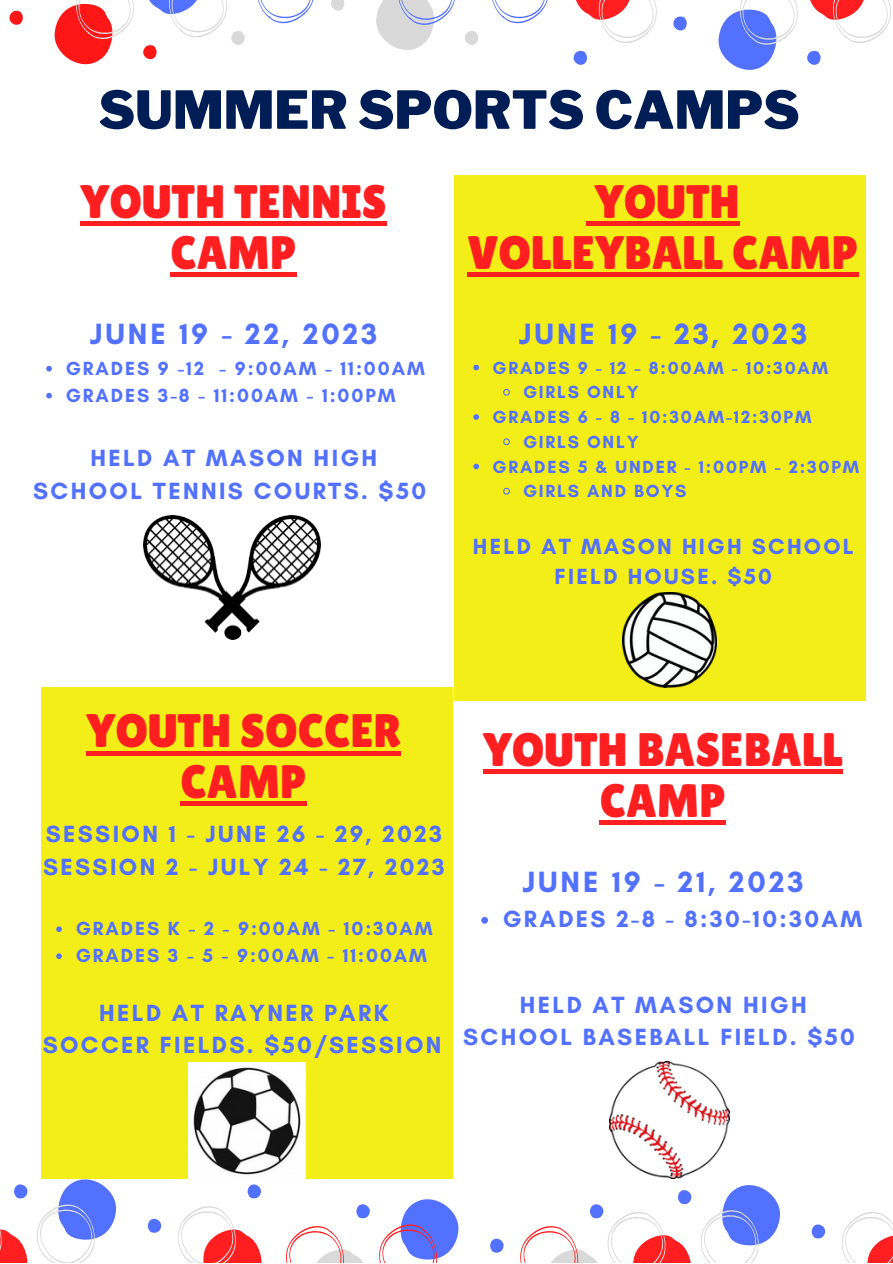
<style>
.page{position:relative;width:893px;height:1264px;background:#fff}
.page>*{position:absolute;margin:0;border:0;box-sizing:border-box;transform-origin:0 0}
.t1{font:900 51.9px "Libre Franklin";color:#001d55}
.t2{font:46.95px/50.6px "Lilita One";color:#ff1f20;text-align:center}
.t3{font:700 29.85px "Glacial Indifference";letter-spacing:.1em;color:#5271ff}
.t4{font:700 23.85px/32.5px "Glacial Indifference";letter-spacing:.1em;color:#5271ff;text-align:center}
.t5{font:700 22.35px/30.3px "Glacial Indifference";letter-spacing:.1em;color:#5271ff;text-align:center}
.t6{font:700 19.35px/27px "Glacial Indifference";letter-spacing:.1em;color:#5271ff}
.t7{font:700 17.85px "Glacial Indifference";letter-spacing:.1em;color:#5271ff}
</style>
<div class="page">
<svg style="left:9px;top:10px;width:14px;height:15px"></svg>
<svg style="left:54px;top:0;width:80px;height:64px"></svg>
<svg style="left:143px;top:0;width:171px;height:60px"></svg>
<svg style="left:331px;top:0;width:14px;height:11px"></svg>
<svg style="left:376px;top:0;width:172px;height:50px"></svg>
<svg style="left:573px;top:50px;width:14px;height:15px"></svg>
<svg style="left:576px;top:0;width:81px;height:43px"></svg>
<svg style="left:673px;top:16px;width:14px;height:15px"></svg>
<svg style="left:807px;top:50px;width:14px;height:15px"></svg>
<svg style="left:718px;top:0;width:80px;height:70px"></svg>
<svg style="left:810px;top:0;width:81px;height:43px"></svg>
<svg style="left:842px;top:1212px;width:50px;height:50px"></svg>
<svg style="left:811px;top:1224px;width:14px;height:14px"></svg>
<svg style="left:700px;top:1185px;width:80px;height:77px"></svg>
<svg style="left:520px;top:1190px;width:172px;height:72px"></svg>
<svg style="left:490px;top:1238px;width:14px;height:14px"></svg>
<svg style="left:286px;top:1199px;width:173px;height:63px"></svg>
<svg style="left:247px;top:1184px;width:14px;height:14px"></svg>
<svg style="left:178px;top:1206px;width:84px;height:56px"></svg>
<svg style="left:147px;top:1218px;width:14px;height:15px"></svg>
<svg style="left:0;top:1179px;width:117px;height:83px"></svg>
<div style="left:455px;top:175px;width:410px;height:526px;background:#f3ee17"></div>
<div style="left:42px;top:687px;width:410px;height:491px;background:#f3ee17"></div>
<img style="left:188px;top:1062px;width:117px;height:116px">
<img style="left:609px;top:1061px;width:120px;height:117px">
<img style="left:622px;top:592px;width:94px;height:95px">
<img style="left:143px;top:515px;width:178px;height:124px">
<div style="left:80px;top:221px;width:306px;height:5px;background:#ff1f20"></div>
<div style="left:170px;top:272px;width:127px;height:5px;background:#ff1f20"></div>
<svg style="left:46px;top:366px;width:6px;height:5px"></svg>
<svg style="left:46px;top:393px;width:6px;height:5px"></svg>
<div style="left:586px;top:221px;width:9px;height:5px;background:#ff1f20"></div>
<div style="left:595px;top:221px;width:144px;height:5px;background:#ff1f20"></div>
<div style="left:467px;top:272px;width:391px;height:5px;background:#ff1f20"></div>
<svg style="left:473px;top:365px;width:6px;height:5px"></svg>
<svg style="left:503px;top:388px;width:7px;height:8px"></svg>
<svg style="left:473px;top:414px;width:6px;height:6px"></svg>
<svg style="left:503px;top:438px;width:7px;height:8px"></svg>
<svg style="left:473px;top:463px;width:6px;height:6px"></svg>
<svg style="left:503px;top:487px;width:7px;height:8px"></svg>
<div style="left:86px;top:750px;width:315px;height:5px;background:#ff1f20"></div>
<hr style="left:181px;top:801px;width:126px;height:4px;background:#ff1f20">
<svg style="left:56px;top:926px;width:6px;height:6px"></svg>
<svg style="left:56px;top:953px;width:6px;height:6px"></svg>
<hr style="left:483px;top:769px;width:359px;height:4px;background:#ff1f20">
<hr style="left:599px;top:820px;width:127px;height:4px;background:#ff1f20">
<svg style="left:481px;top:917px;width:7px;height:6px"></svg>
<h1 class="t1" style="left:99px;top:79px;width:702px">SUMMER SPORTS CAMPS</h1>
<h2 class="t2" style="left:80px;top:176px;width:308px">YOUTH TENNIS<br>CAMP</h2>
<p class="t3" style="left:90px;top:316px;width:289px">JUNE 19 - 22, 2023</p>
<p class="t6" style="left:66px;top:354px;width:360px">GRADES 9 -12 - 9:00AM - 11:00AM<br>GRADES 3-8 - 11:00AM - 1:00PM</p>
<p class="t4" style="left:33px;top:441px;width:394px">HELD AT MASON HIGH<br>SCHOOL TENNIS COURTS. $50</p>
<h2 class="t2" style="left:467px;top:176px;width:393px">YOUTH<br>VOLLEYBALL CAMP</h2>
<p class="t3" style="left:518px;top:316px;width:290px">JUNE 19 - 23, 2023</p>
<p class="t7" style="left:492px;top:357px;width:337px">GRADES 9 - 12 - 8:00AM - 10:30AM</p>
<p class="t7" style="left:523px;top:381px;width:117px">GIRLS ONLY</p>
<p class="t7" style="left:492px;top:406px;width:320px">GRADES 6 - 8 - 10:30AM-12:30PM</p>
<p class="t7" style="left:523px;top:431px;width:117px">GIRLS ONLY</p>
<p class="t7" style="left:492px;top:455px;width:368px">GRADES 5 &amp; UNDER - 1:00PM - 2:30PM</p>
<p class="t7" style="left:523px;top:480px;width:165px">GIRLS AND BOYS</p>
<p class="t5" style="left:473px;top:530px;width:382px">HELD AT MASON HIGH SCHOOL<br>FIELD HOUSE. $50</p>
<h2 class="t2" style="left:86px;top:705px;width:316px">YOUTH SOCCER<br>CAMP</h2>
<p class="t4" style="left:43px;top:817px;width:403px;text-align:left">SESSION 1 - JUNE 26 - 29, 2023<br>SESSION 2 - JULY 24 - 27, 2023</p>
<p class="t6" style="left:76px;top:915px;width:358px">GRADES K - 2 - 9:00AM - 10:30AM<br>GRADES 3 - 5 - 9:00AM - 11:00AM</p>
<p class="t4" style="left:43px;top:996px;width:400px">HELD AT RAYNER PARK<br>SOCCER FIELDS. $50/SESSION</p>
<h2 class="t2" style="left:483px;top:724px;width:361px">YOUTH BASEBALL<br>CAMP</h2>
<p class="t3" style="left:522px;top:863px;width:282px">JUNE 19 - 21, 2023</p>
<p class="t4" style="left:502px;top:902px;width:361px">GRADES 2-8 - 8:30-10:30AM</p>
<p class="t4" style="left:463px;top:987px;width:393px">HELD AT MASON HIGH<br>SCHOOL BASEBALL FIELD. $50</p>
</div>
